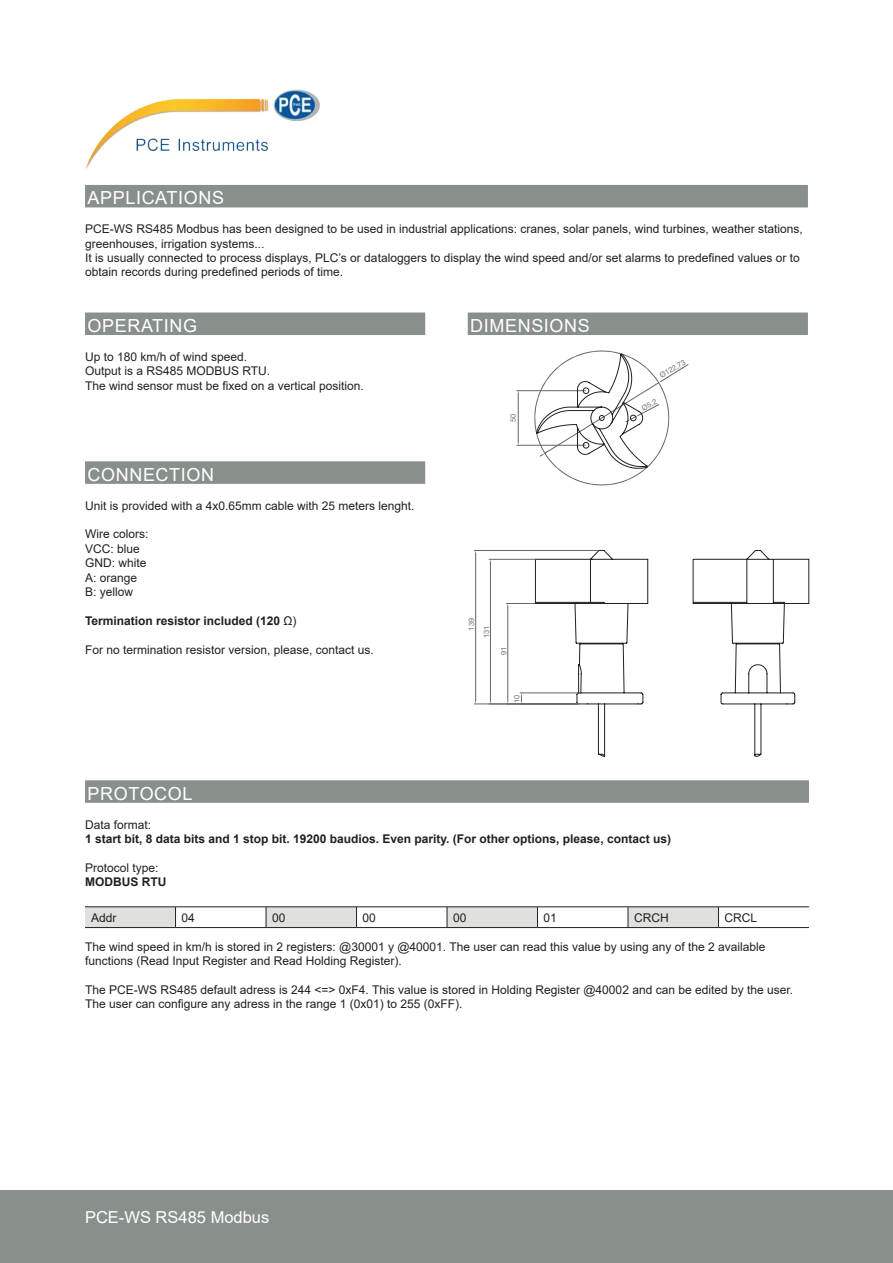
<style>
.page{position:relative;width:893px;height:1263px;background:#fff}
.page>*{position:absolute;margin:0;border:0;box-sizing:border-box;transform-origin:0 0}
.t1{font:18px "Arial";letter-spacing:.035em;color:#fff}
.t2{font:16.5px "Arial";color:#fff}
.t3{font:12px/14.4px "Arial";color:#221f1f}
.t4{font:700 12px "Arial";color:#221f1f}
.t5{font:7.5px/14.7px "Helvetica Neue LT Std";color:#6c7172}
.s1{font-weight:400}
</style>
<div class="page">
<img style="left:85px;top:89px;width:235px;height:81px">
<div style="left:85px;top:185px;width:723px;height:22px;background:#89908c"></div>
<div style="left:85px;top:312px;width:340px;height:23px;background:#89908c"></div>
<div style="left:85px;top:461px;width:340px;height:23px;background:#89908c"></div>
<div style="left:85px;top:780px;width:724px;height:23px;background:#89908c"></div>
<hr style="left:85px;top:906px;width:91px;height:1px;background:#221f1f">
<hr style="left:176px;top:906px;width:90px;height:1px;background:#221f1f">
<hr style="left:266px;top:906px;width:91px;height:1px;background:#221f1f">
<hr style="left:357px;top:906px;width:90px;height:1px;background:#221f1f">
<hr style="left:537px;top:906px;width:91px;height:1px;background:#221f1f">
<hr style="left:718px;top:906px;width:91px;height:1px;background:#221f1f">
<hr style="left:85px;top:927px;width:91px;height:1px;background:#221f1f">
<hr style="left:176px;top:927px;width:90px;height:1px;background:#221f1f">
<hr style="left:266px;top:927px;width:91px;height:1px;background:#221f1f">
<hr style="left:357px;top:927px;width:90px;height:1px;background:#221f1f">
<hr style="left:537px;top:927px;width:91px;height:1px;background:#221f1f">
<hr style="left:718px;top:927px;width:91px;height:1px;background:#221f1f">
<hr style="left:447px;top:906px;width:90px;height:1px;background:#221f1f">
<hr style="left:447px;top:927px;width:90px;height:1px;background:#221f1f">
<hr style="left:628px;top:906px;width:90px;height:1px;background:#221f1f">
<svg style="left:85px;top:907px;width:634px;height:20px"></svg>
<hr style="left:628px;top:927px;width:90px;height:1px;background:#221f1f">
<div style="left:468px;top:312px;width:340px;height:23px;background:#89908c"></div>
<div style="left:0;top:1191px;width:893px;height:72px;background:#89908c"></div>
<svg style="left:535px;top:550px;width:274px;height:207px"></svg>
<hr style="left:475px;top:553px;width:1px;height:148px;background:#616667">
<hr style="left:474px;top:704px;width:104px;height:1px;background:#616667">
<hr style="left:474px;top:550px;width:125px;height:1px;background:#616667">
<hr style="left:490px;top:562px;width:1px;height:139px;background:#616667">
<hr style="left:489px;top:559px;width:47px;height:1px;background:#616667">
<hr style="left:507px;top:606px;width:1px;height:95px;background:#616667">
<svg style="left:506px;top:603px;width:29px;height:3px"></svg>
<hr style="left:520px;top:693px;width:62px;height:1px;background:#616667">
<hr style="left:518px;top:393px;width:1px;height:49px;background:#616667">
<hr style="left:517px;top:445px;width:68px;height:1px;background:#616667">
<hr style="left:517px;top:390px;width:68px;height:1px;background:#616667">
<svg style="left:534px;top:351px;width:154px;height:134px"></svg>
<h1 class="t1" style="left:87px;top:191px;width:138px">APPLICATIONS</h1>
<p class="t3" style="left:85px;top:223px;width:719px">PCE-WS RS485 Modbus has been designed to be used in industrial applications: cranes, solar panels, wind turbines, weather stations, greenhouses, irrigation systems...<br>It is usually connected to process displays, PLC’s or dataloggers to display the wind speed and/or set alarms to prede昀椀ned values or to obtain records during prede昀椀ned periods of time.</p>
<h1 class="t1" style="left:87px;top:319px;width:111px">OPERATING</h1>
<p class="t3" style="left:85px;top:350px;width:280px">Up to 180 km/h of wind speed.<br>Output is a RS485 MODBUS RTU.<br>The wind sensor must be 昀椀xed on a vertical position.</p>
<h1 class="t1" style="left:470px;top:319px;width:121px">DIMENSIONS</h1>
<p class="t5" style="left:657px;top:370px;width:30px;rotate:-31deg">Ø122,73</p>
<h1 class="t1" style="left:87px;top:468px;width:128px">CONNECTION</h1>
<p class="t3" style="left:85px;top:498px;width:331px">Unit is provided with a 4x0.65mm cable with 25 meters lenght.</p>
<p class="t3" style="left:85px;top:528px;width:65px">Wire colors:<br>VCC: blue<br>GND: white<br>A: orange<br>B: yellow</p>
<p class="t4" style="left:85px;top:616px;width:213px">Termination resistor included (120 <span class="s1">Ω)</span></p>
<p class="t3" style="left:85px;top:643px;width:290px">For no termination resistor version, please, contact us.</p>
<p class="t5" style="left:506px;top:422px;width:10px;rotate:-90deg">50</p>
<p class="t5" style="left:465px;top:638px;width:21px;text-indent:7px;rotate:-90deg">139<br>131</p>
<p class="t5" style="left:497px;top:655px;width:10px;rotate:-90deg">91</p>
<p class="t5" style="left:510px;top:703px;width:10px;rotate:-90deg">10</p>
<p class="t5" style="left:639px;top:402px;width:18px;rotate:-28deg">Ø5,2</p>
<h1 class="t1" style="left:87px;top:787px;width:107px">PROTOCOL</h1>
<p class="t3" style="left:85px;top:818px;width:68px">Data format:</p>
<p class="t4" style="left:85px;top:834px;width:587px">1 start bit, 8 data bits and 1 stop bit. 19200 baudios. Even parity. (For other options, please, contact us)</p>
<p class="t3" style="left:85px;top:861px;width:75px">Protocol type:</p>
<p class="t4" style="left:85px;top:877px;width:83px">MODBUS RTU</p>
<p class="t3" style="left:91px;top:911px;width:27px">Addr</p>
<p class="t3" style="left:182px;top:911px;width:15px">04</p>
<p class="t3" style="left:272px;top:911px;width:15px">00</p>
<p class="t3" style="left:363px;top:911px;width:15px">00</p>
<p class="t3" style="left:453px;top:911px;width:15px">00</p>
<p class="t3" style="left:543px;top:911px;width:15px">01</p>
<p class="t3" style="left:634px;top:911px;width:36px">CRCH</p>
<p class="t3" style="left:724px;top:911px;width:34px">CRCL</p>
<p class="t3" style="left:85px;top:940px;width:682px">The wind speed in km/h is stored in 2 registers: @30001 y @40001. The user can read this value by using any of the 2 available functions (Read Input Register and Read Holding Register).</p>
<p class="t3" style="left:85px;top:982px;width:710px">The PCE-WS RS485 default adress is 244 &lt;=&gt; 0xF4. This value is stored in Holding Register @40002 and can be edited by the user.<br>The user can con昀椀gure any adress in the range 1 (0x01) to 255 (0xFF).</p>
<h2 class="t2" style="left:85px;top:1211px;width:186px">PCE-WS RS485 Modbus</h2>
</div>
